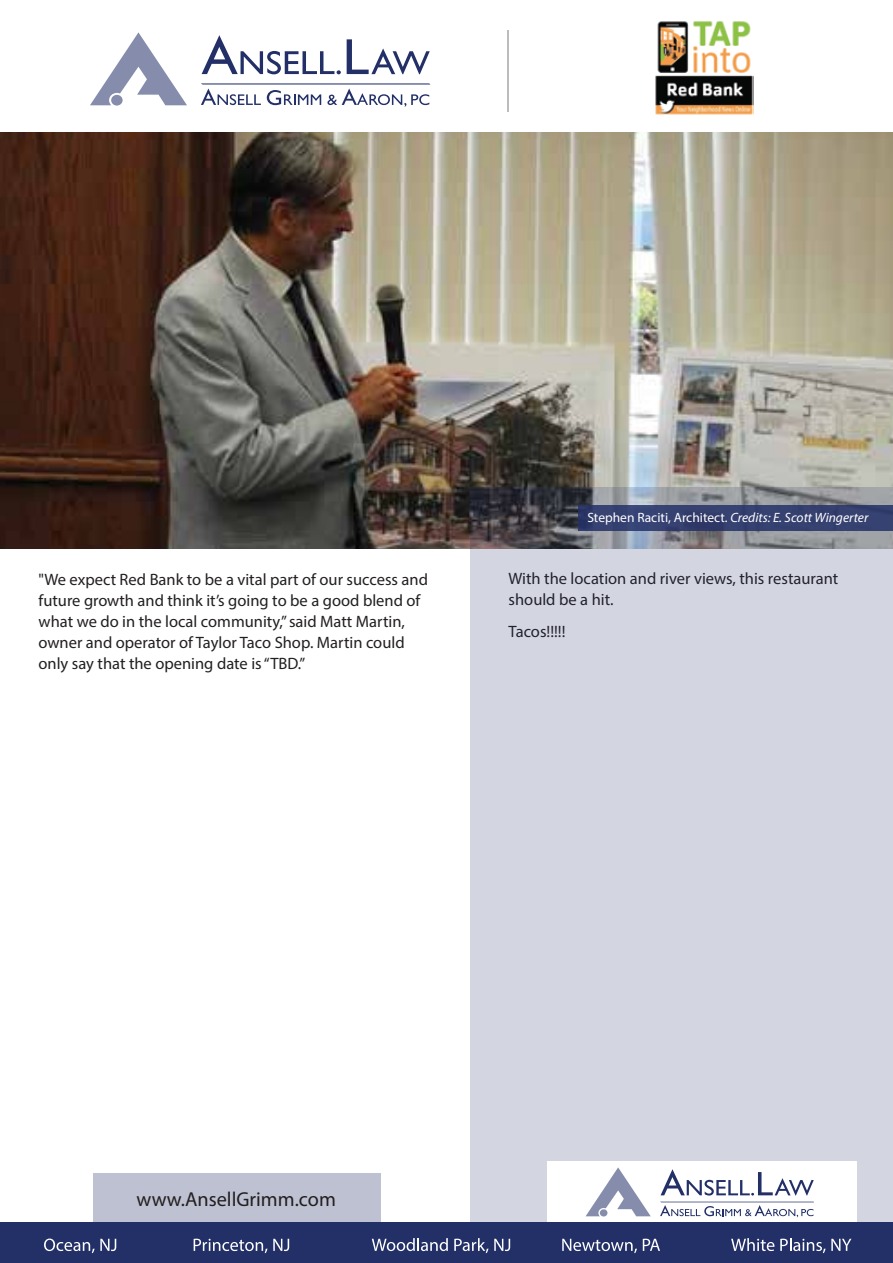
<style>
.page{position:relative;width:893px;height:1263px;background:#fff}
.page>*{position:absolute;margin:0;border:0;box-sizing:border-box;transform-origin:0 0}
.t1{font:20.25px "Myriad Pro";color:#231f20}
.t2{font:16.5px/21px "Myriad Pro";color:#231f20}
.t3{font:13.5px "Myriad Pro";color:#fff}
.s1{font-style:italic}
</style>
<div class="page">
<img style="left:0;top:132px;width:893px;height:416px">
<svg style="left:202px;top:35px;width:139px;height:39px"></svg>
<svg style="left:347px;top:39px;width:83px;height:35px"></svg>
<svg style="left:201px;top:83px;width:229px;height:24px"></svg>
<svg style="left:90px;top:32px;width:97px;height:73px"></svg>
<svg style="left:111px;top:95px;width:12px;height:11px"></svg>
<hr style="left:508px;top:30px;width:1px;height:82px;background:#bcbcbc">
<div style="left:470px;top:488px;width:423px;height:734px;background:#d3d6e1"></div>
<div style="left:0;top:1222px;width:893px;height:41px;background:#233068"></div>
<div style="left:93px;top:1173px;width:287px;height:51px;background:#bdc1d1"></div>
<svg style="left:44px;top:1238px;width:72px;height:15px"></svg>
<svg style="left:194px;top:1239px;width:95px;height:14px"></svg>
<svg style="left:372px;top:1238px;width:76px;height:13px"></svg>
<svg style="left:454px;top:1238px;width:34px;height:15px"></svg>
<svg style="left:494px;top:1239px;width:16px;height:12px"></svg>
<svg style="left:562px;top:1239px;width:75px;height:14px"></svg>
<svg style="left:643px;top:1239px;width:17px;height:12px"></svg>
<svg style="left:731px;top:1238px;width:43px;height:13px"></svg>
<svg style="left:780px;top:1238px;width:71px;height:15px"></svg>
<div style="left:548px;top:1161px;width:308px;height:61px;background:#fff"></div>
<svg style="left:661px;top:1169px;width:153px;height:26px"></svg>
<svg style="left:660px;top:1202px;width:154px;height:15px"></svg>
<svg style="left:586px;top:1167px;width:65px;height:49px"></svg>
<div style="left:600px;top:1209px;width:7px;height:7px;background:#868dac;border-radius:50%"></div>
<div style="left:578px;top:505px;width:315px;height:25px;background:#364171"></div>
<img style="left:655px;top:21px;width:99px;height:94px">
<p class="t2" style="left:39px;top:568px;width:391px">"We expect Red Bank to be a vital part of our success and future growth and think it’s going to be a good blend of what we do in the local community,” said Matt Martin, owner and operator of Taylor Taco Shop. Martin could only say that the opening date is “TBD.”</p>
<p class="t3" style="left:587px;top:509px;width:283px">Stephen Raciti, Architect. <span class="s1">Credits: E. Scott Wingerter</span></p>
<p class="t2" style="left:509px;top:568px;width:331px">With the location and river views, this restaurant should be a hit.</p>
<p class="t2" style="left:509px;top:620px;width:58px">Tacos!!!!!</p>
<p class="t1" style="left:137px;top:1187px;width:201px">www.AnsellGrimm.com</p>
</div>
